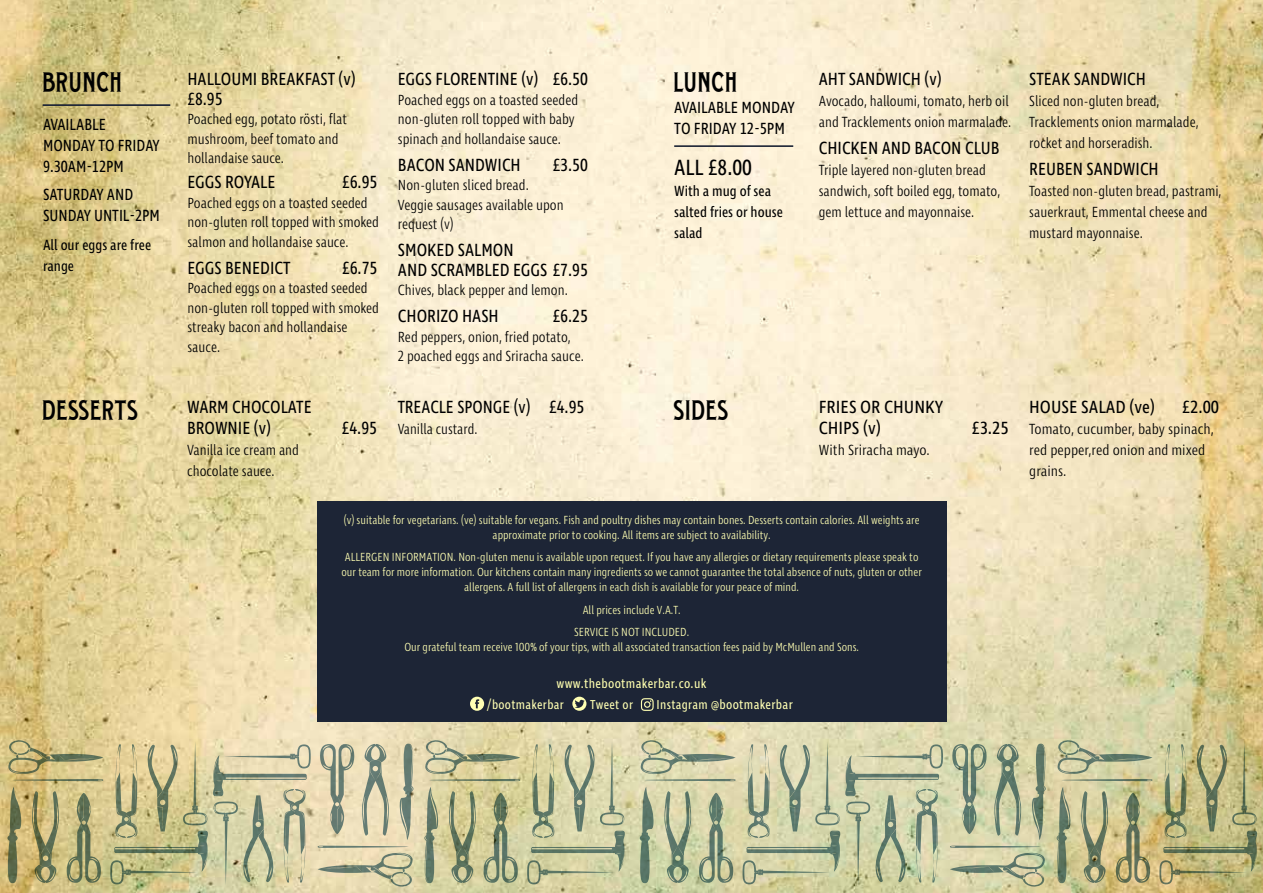
<style>
.page{position:relative;width:1263px;height:893px;background:#fff}
.page>*{position:absolute;margin:0;border:0;box-sizing:border-box;transform-origin:0 0}
.t1{font:48px "LHF Billhead 1900";letter-spacing:.025em;color:#000}
.t2{font:22.5px "Ingra Cd";color:#000}
.t3{font:18px/19.5px "Ingra Cd";color:#000}
.t4{font:18px/21px "Ingra Cd";color:#000;scale:1.05 1}
.t5{font:16.5px/21px "Ingra Cd";color:#000}
.t6{font:300 15px/19.5px "Ingra Cd";color:#000}
.t7{font:300 15px/21px "Ingra Cd";color:#000;scale:1.05 1}
.t8{font:15px/21px "Ingra Cd";color:#000}
.t9{font:13.5px "Ingra Cd";letter-spacing:.025em;color:#ffffaf}
.t10{font:13.5px "Ingra Cd";letter-spacing:.025em;color:#ffffb3}
.t11{font:13.2px "Ingra Cd";letter-spacing:.025em;color:#ffffb3}
.t12{font:300 12px/15px "Ingra Cd";color:#ffffb3;text-align:center}
.s1{font-size:13.2px}
</style>
<div class="page">
<img style="left:0;top:0;width:1263px;height:893px">
<svg style="left:425px;top:740px;width:95px;height:41px;background:#c4c196"></svg>
<svg style="left:424px;top:787px;width:15px;height:96px"></svg>
<svg style="left:483px;top:793px;width:35px;height:90px;background:#acb087"></svg>
<svg style="left:527px;top:741px;width:98px;height:143px;background:#c4c59d"></svg>
<svg style="left:449px;top:791px;width:27px;height:92px;background:#a9ac81"></svg>
<svg style="left:8px;top:740px;width:95px;height:41px;background:#c0b37b"></svg>
<svg style="left:8px;top:787px;width:15px;height:96px"></svg>
<svg style="left:66px;top:793px;width:35px;height:90px;background:#aba877"></svg>
<svg style="left:32px;top:791px;width:27px;height:92px;background:#a69e6a"></svg>
<svg style="left:318px;top:846px;width:95px;height:41px;background:#cec8a4"></svg>
<svg style="left:398px;top:744px;width:15px;height:96px"></svg>
<svg style="left:320px;top:744px;width:34px;height:90px;background:#c0bda1"></svg>
<svg style="left:110px;top:741px;width:201px;height:144px;background:#c7c296"></svg>
<svg style="left:362px;top:744px;width:27px;height:92px;background:#bcbca1"></svg>
<svg style="left:1057px;top:740px;width:95px;height:41px;background:#bec099"></svg>
<svg style="left:1057px;top:787px;width:15px;height:96px"></svg>
<svg style="left:1116px;top:793px;width:34px;height:90px;background:#aea97a"></svg>
<svg style="left:1159px;top:741px;width:98px;height:143px;background:#b3b07b"></svg>
<svg style="left:1081px;top:791px;width:27px;height:92px;background:#acac83"></svg>
<svg style="left:641px;top:740px;width:95px;height:41px;background:#c6c7a4"></svg>
<svg style="left:640px;top:787px;width:15px;height:96px"></svg>
<svg style="left:699px;top:793px;width:34px;height:90px;background:#aeb694"></svg>
<svg style="left:664px;top:791px;width:27px;height:92px;background:#a8b392"></svg>
<svg style="left:950px;top:846px;width:95px;height:41px;background:#c1c39f"></svg>
<svg style="left:1031px;top:744px;width:15px;height:96px"></svg>
<svg style="left:952px;top:744px;width:35px;height:90px;background:#afb898"></svg>
<svg style="left:742px;top:741px;width:201px;height:144px;background:#c2c6a2"></svg>
<svg style="left:994px;top:744px;width:27px;height:92px;background:#a7b191"></svg>
<div style="left:317px;top:501px;width:629px;height:221px;background:#1d2536"></div>
<svg style="left:572px;top:697px;width:14px;height:14px"></svg>
<svg style="left:470px;top:697px;width:14px;height:14px"></svg>
<svg style="left:641px;top:698px;width:13px;height:13px"></svg>
<hr style="left:674px;top:145px;width:119px;height:2px;background:#1d2536">
<hr style="left:43px;top:104px;width:127px;height:2px;background:#1d2536">
<h1 class="t1" style="left:43px;top:60px;width:81px">brunch</h1>
<p class="t5" style="left:43px;top:114px;width:118px">AVAILABLE<br>MONDAY TO FRIDAY<br>9.30AM-12PM</p>
<p class="t5" style="left:43px;top:185px;width:118px">SATURDAY AND<br>SUNDAY UNTIL-2PM</p>
<p class="t8" style="left:43px;top:235px;width:110px">All our eggs are free range</p>
<h1 class="t1" style="left:43px;top:388px;width:97px">desserts</h1>
<p class="t3" style="left:187px;top:70px;width:170px">HALLOUMI BREAKFAST (v) £8.95</p>
<p class="t6" style="left:187px;top:110px;width:161px">Poached egg, potato rösti, flat mushroom, beef tomato and hollandaise sauce.</p>
<p class="t3" style="left:187px;top:173px;width:90px">EGGS ROYALE</p>
<p class="t3" style="left:342px;top:173px;width:37px">£6.95</p>
<p class="t6" style="left:187px;top:194px;width:193px">Poached eggs on a toasted seeded non-gluten roll topped with smoked salmon and hollandaise sauce.</p>
<p class="t3" style="left:187px;top:259px;width:105px">EGGS BENEDICT</p>
<p class="t3" style="left:342px;top:259px;width:37px">£6.75</p>
<p class="t6" style="left:187px;top:279px;width:193px">Poached eggs on a toasted seeded non-gluten roll topped with smoked streaky bacon and hollandaise sauce.</p>
<p class="t3" style="left:398px;top:70px;width:191px">EGGS FLORENTINE (v) £6.50</p>
<p class="t6" style="left:398px;top:91px;width:182px">Poached eggs on a toasted seeded non-gluten roll topped with baby spinach and hollandaise sauce.</p>
<p class="t3" style="left:398px;top:156px;width:124px">BACON SANDWICH</p>
<p class="t3" style="left:553px;top:156px;width:37px">£3.50</p>
<p class="t6" style="left:398px;top:176px;width:167px">Non-gluten sliced bread.<br>Veggie sausages available upon request (v)</p>
<p class="t3" style="left:398px;top:241px;width:191px">SMOKED SALMON<br>AND SCRAMBLED EGGS £7.95</p>
<p class="t6" style="left:398px;top:281px;width:171px">Chives, black pepper and lemon.</p>
<p class="t3" style="left:398px;top:307px;width:102px">CHORIZO HASH</p>
<p class="t3" style="left:553px;top:307px;width:37px">£6.25</p>
<p class="t6" style="left:398px;top:328px;width:187px">Red peppers, onion, fried potato,<br>2 poached eggs and Sriracha sauce.</p>
<h1 class="t1" style="left:674px;top:60px;width:65px">lunch</h1>
<p class="t5" style="left:674px;top:98px;width:122px">AVAILABLE MONDAY<br>TO FRIDAY 12-5PM</p>
<h2 class="t2" style="left:674px;top:153px;width:79px">ALL £8.00</h2>
<p class="t8" style="left:674px;top:181px;width:110px">With a mug of sea salted fries or house salad</p>
<p class="t3" style="left:819px;top:70px;width:124px">AHT SANDWICH (v)</p>
<p class="t6" style="left:819px;top:92px;width:194px;line-height:21px">Avocado, halloumi, tomato, herb oil and Tracklements onion marmalade.</p>
<p class="t3" style="left:819px;top:139px;width:182px">CHICKEN AND BACON CLUB</p>
<p class="t6" style="left:819px;top:161px;width:183px;line-height:21px">Triple layered non-gluten bread sandwich, soft boiled egg, tomato, gem lettuce and mayonnaise.</p>
<p class="t3" style="left:187px;top:398px;width:126px;line-height:21px">WARM CHOCOLATE<br>BROWNIE (v)</p>
<p class="t3" style="left:342px;top:420px;width:37px">£4.95</p>
<p class="t3" style="left:398px;top:399px;width:188px">TREACLE SPONGE (v) £4.95</p>
<p class="t6" style="left:398px;top:420px;width:81px">Vanilla custard.</p>
<h1 class="t1" style="left:674px;top:388px;width:56px">sides</h1>
<p class="t4" style="left:819px;top:398px;width:120px">FRIES OR CHUNKY<br>CHIPS (v)</p>
<p class="t4" style="left:972px;top:419px;width:37px">£3.25</p>
<p class="t6" style="left:187px;top:441px;width:113px;line-height:21px">Vanilla ice cream and chocolate sauce.</p>
<p class="t7" style="left:819px;top:441px;width:107px">With Sriracha mayo.</p>
<p class="t12" style="left:344px;top:513px;width:577px">(v) suitable for vegetarians. (ve) suitable for vegans. Fish and poultry dishes may contain bones. Desserts contain calories. All weights are approximate prior to cooking. All items are subject to availability.</p>
<p class="t12" style="left:341px;top:551px;width:582px">ALLERGEN INFORMATION. Non-gluten menu is available upon request. If you have any allergies or dietary requirements please speak to our team for more information. Our kitchens contain many ingredients so we cannot guarantee the total absence of nuts, gluten or other allergens. A full list of allergens in each dish is available for your peace of mind.</p>
<p class="t12" style="left:574px;top:599px;width:117px;line-height:22.5px">All prices include V.A.T.<br>SERVICE IS NOT INCLUDED.</p>
<p class="t12" style="left:404px;top:641px;width:456px">Our grateful team receive 100% of your tips, with all associated transaction fees paid by McMullen and Sons.</p>
<p class="t9" style="left:556px;top:675px;width:151px">www.thebootmakerbar.co.uk</p>
<p class="t11" style="left:487px;top:696px;width:79px">/bootmakerbar</p>
<p class="t11" style="left:590px;top:696px;width:44px">Tweet or</p>
<p class="t10" style="left:656px;top:696px;width:138px"><span class="s1">Instagram</span> @bootmakerbar</p>
<p class="t3" style="left:1029px;top:70px;width:118px">STEAK SANDWICH</p>
<p class="t6" style="left:1029px;top:92px;width:171px;line-height:21px">Sliced non-gluten bread,<br>Tracklements onion marmalade, rocket and horseradish.</p>
<p class="t3" style="left:1029px;top:160px;width:131px">REUBEN SANDWICH</p>
<p class="t6" style="left:1029px;top:182px;width:194px;line-height:21px">Toasted non-gluten bread, pastrami, sauerkraut, Emmental cheese and mustard mayonnaise.</p>
<p class="t4" style="left:1029px;top:398px;width:121px">HOUSE SALAD (ve)</p>
<p class="t4" style="left:1182px;top:398px;width:37px">£2.00</p>
<p class="t7" style="left:1029px;top:420px;width:177px">Tomato, cucumber, baby spinach, red pepper,red onion and mixed grains.</p>
</div>
